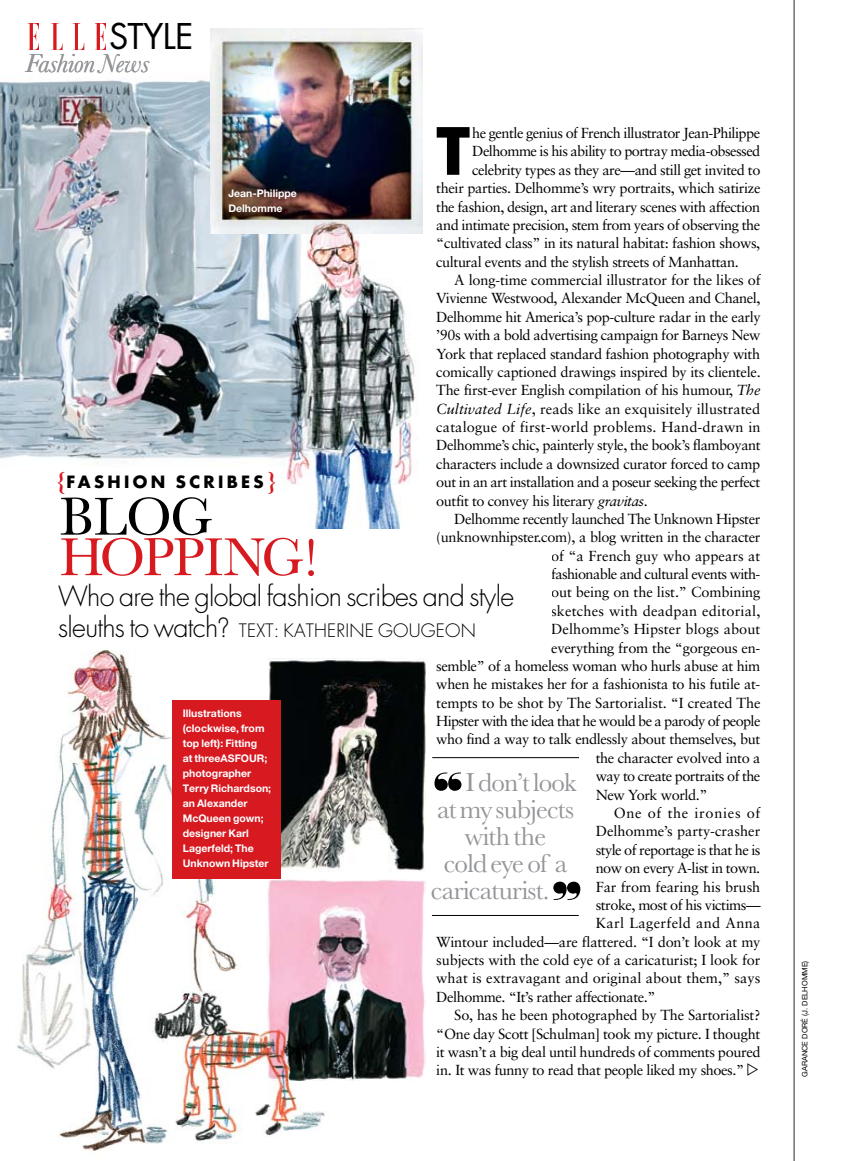
<style>
.page{position:relative;width:851px;height:1161px;background:#fff}
.page>*{position:absolute;margin:0;border:0;box-sizing:border-box;transform-origin:0 0}
.t1{font:700 63.3px "Futura";color:#000}
.t2{font:55.5px "Baskerville MT Std";letter-spacing:-.035em;color:#d71920}
.t3{font:55.5px "Baskerville MT Std";color:#000}
.t4{font:34.5px "Futura";letter-spacing:-.02em;color:#000}
.t5{font:27px "Baskerville MT Std";letter-spacing:-.03em;color:#939598}
.t6{font:300 27px "Futura";letter-spacing:-.025em;color:#000}
.t7{font:italic 27px "Baskerville MT Std";letter-spacing:-.015em;color:#939598}
.t8{font:300 18px "Elle Futura";letter-spacing:.01em;color:#000}
.t9{font:700 16.5px "Futura";letter-spacing:.2em;color:#000}
.t10{font:14.55px "Sabon";letter-spacing:-.03em;color:#000}
.t11{font:14.55px "Sabon";letter-spacing:-.01em;color:#000}
.t12{font:14.55px "Sabon";color:#000}
.t13{font:14.55px "Sabon";letter-spacing:-.005em;color:#000}
.t14{font:14.55px "Sabon";letter-spacing:.01em;color:#000}
.t15{font:14.55px "Sabon";letter-spacing:.015em;color:#000}
.t16{font:14.55px "Sabon";letter-spacing:.005em;color:#000}
.t17{font:14.55px "Sabon";letter-spacing:.02em;color:#000}
.t18{font:14.55px "Sabon";letter-spacing:.045em;color:#000}
.t19{font:700 10.5px/15px "Helvetica Neue";color:#fff}
.t20{font:7.5px "Helvetica Neue";color:#000}
.s1{font-style:italic}
.s2{font-family:"Baskerville MT Std";font-size:24px;color:#d71920}
.s3{font-family:"Futura";font-size:27px}
.s4{font-family:"Elle Nova";font-weight:400;font-size:24px}
</style>
<div class="page">
<img style="left:0;top:70px;width:274px;height:395px">
<img style="left:211px;top:28px;width:211px;height:205px">
<img style="left:274px;top:211px;width:149px;height:317px">
<img style="left:16px;top:650px;width:320px;height:501px">
<hr style="left:793px;top:0;width:1px;height:1161px;background:#29292a">
<img style="left:28px;top:24px;width:78px;height:26px">
<img style="left:267px;top:879px;width:158px;height:202px">
<img style="left:269px;top:659px;width:157px;height:213px">
<div style="left:172px;top:700px;width:108px;height:179px;background:#d71920"></div>
<hr style="left:432px;top:757px;width:147px;height:1px;background:#000">
<hr style="left:432px;top:915px;width:146px;height:1px;background:#000">
<svg style="left:434px;top:773px;width:27px;height:18px"></svg>
<svg style="left:553px;top:882px;width:27px;height:18px"></svg>
<h3 class="t4" style="left:109px;top:15px;width:86px">STYLE</h3>
<h3 class="t7" style="left:25px;top:47px;width:126px">Fashion News</h3>
<h1 class="t1" style="left:436px;top:109px;width:35px">T</h1>
<p class="t10" style="left:472px;top:124px;width:289px">he gentle genius of French illustrator Jean-Philippe</p>
<p class="t10" style="left:472px;top:143px;width:289px">Delhomme is his ability to portray media-obsessed</p>
<p class="t10" style="left:472px;top:161px;width:290px">celebrity types as they are—and still get invited to</p>
<p class="t10" style="left:436px;top:179px;width:326px">their parties. Delhomme’s wry portraits, which satirize</p>
<p class="t10" style="left:436px;top:198px;width:325px">the fashion, design, art and literary scenes with affection</p>
<p class="t10" style="left:436px;top:216px;width:325px">and intimate precision, stem from years of observing the</p>
<p class="t10" style="left:436px;top:235px;width:325px">“cultivated class” in its natural habitat: fashion shows,</p>
<p class="t10" style="left:436px;top:253px;width:304px">cultural events and the stylish streets of Manhattan.</p>
<p class="t11" style="left:454px;top:271px;width:308px">A long-time commercial illustrator for the likes of</p>
<p class="t10" style="left:436px;top:290px;width:326px">Vivienne Westwood, Alexander McQueen and Chanel,</p>
<p class="t10" style="left:436px;top:308px;width:326px">Delhomme hit America’s pop-culture radar in the early</p>
<p class="t10" style="left:436px;top:326px;width:326px">’90s with a bold advertising campaign for Barneys New</p>
<p class="t10" style="left:436px;top:345px;width:325px">York that replaced standard fashion photography with</p>
<p class="t10" style="left:436px;top:363px;width:326px">comically captioned drawings inspired by its clientele.</p>
<p class="t10" style="left:436px;top:382px;width:326px">The first-ever English compilation of his humour, <span class="s1">The</span></p>
<p class="t12" style="left:436px;top:400px;width:325px"><span class="s1">Cultivated Life</span>, reads like an exquisitely illustrated</p>
<p class="t14" style="left:436px;top:418px;width:326px">catalogue of first-world problems. Hand-drawn in</p>
<p class="t10" style="left:436px;top:437px;width:326px">Delhomme’s chic, painterly style, the book’s flamboyant</p>
<p class="t10" style="left:436px;top:455px;width:325px">characters include a downsized curator forced to camp</p>
<p class="t10" style="left:436px;top:473px;width:325px">out in an art installation and a poseur seeking the perfect</p>
<p class="t10" style="left:436px;top:492px;width:213px">outfit to convey his literary <span class="s1">gravitas</span>.</p>
<p class="t10" style="left:454px;top:510px;width:307px">Delhomme recently launched The Unknown Hipster</p>
<p class="t10" style="left:436px;top:529px;width:326px">(unknownhipster.com), a blog written in the character</p>
<p class="t12" style="left:551px;top:547px;width:211px">of “a French guy who appears at</p>
<p class="t10" style="left:551px;top:565px;width:211px">fashionable and cultural events with-</p>
<p class="t11" style="left:551px;top:584px;width:211px">out being on the list.” Combining</p>
<p class="t15" style="left:551px;top:602px;width:211px">sketches with deadpan editorial,</p>
<p class="t16" style="left:551px;top:621px;width:211px">Delhomme’s Hipster blogs about</p>
<p class="t10" style="left:551px;top:639px;width:211px">everything from the “gorgeous en-</p>
<p class="t10" style="left:436px;top:657px;width:325px">semble” of a homeless woman who hurls abuse at him</p>
<p class="t10" style="left:436px;top:676px;width:325px">when he mistakes her for a fashionista to his futile at-</p>
<p class="t13" style="left:436px;top:694px;width:326px">tempts to be shot by The Sartorialist. “I created The</p>
<p class="t10" style="left:436px;top:712px;width:326px">Hipster with the idea that he would be a parody of people</p>
<p class="t10" style="left:436px;top:731px;width:325px">who find a way to talk endlessly about themselves, but</p>
<p class="t10" style="left:595px;top:749px;width:166px">the character evolved into a</p>
<p class="t10" style="left:595px;top:768px;width:166px">way to create portraits of the</p>
<p class="t10" style="left:595px;top:786px;width:113px">New York world.”</p>
<p class="t18" style="left:613px;top:804px;width:148px">One of the ironies of</p>
<p class="t12" style="left:595px;top:823px;width:166px">Delhomme’s party-crasher</p>
<p class="t10" style="left:595px;top:841px;width:166px">style of reportage is that he is</p>
<p class="t10" style="left:595px;top:859px;width:166px">now on every A-list in town.</p>
<p class="t13" style="left:595px;top:878px;width:166px">Far from fearing his brush</p>
<p class="t10" style="left:595px;top:896px;width:166px">stroke, most of his victims—</p>
<p class="t17" style="left:595px;top:915px;width:166px">Karl Lagerfeld and Anna</p>
<p class="t11" style="left:436px;top:933px;width:326px">Wintour included—are flattered. “I don’t look at my</p>
<p class="t11" style="left:436px;top:951px;width:325px">subjects with the cold eye of a caricaturist; I look for</p>
<p class="t12" style="left:436px;top:970px;width:325px">what is extravagant and original about them,” says</p>
<p class="t10" style="left:436px;top:988px;width:221px">Delhomme. “It’s rather affectionate.”</p>
<p class="t10" style="left:454px;top:1006px;width:308px">So, has he been photographed by The Sartorialist?</p>
<p class="t10" style="left:436px;top:1025px;width:325px">“One day Scott [Schulman] took my picture. I thought</p>
<p class="t10" style="left:436px;top:1043px;width:326px">it wasn’t a big deal until hundreds of comments poured</p>
<p class="t10" style="left:436px;top:1062px;width:309px">in. It was funny to read that people liked my shoes.”</p>
<p class="t19" style="left:228px;top:185px;width:70px">Jean-Philippe<br>Delhomme</p>
<p class="t9" style="left:57px;top:471px;width:221px"><span class="s2">{</span>FASHION SCRI BES<span class="s2">}</span></p>
<h2 class="t3" style="left:59px;top:485px;width:155px">BLOG</h2>
<h2 class="t2" style="left:59px;top:525px;width:260px">HOPPING!</h2>
<h3 class="t6" style="left:58px;top:580px;width:457px">Who are the global fashion scribes and style</h3>
<p class="t8" style="left:58px;top:619px;width:419px"><span class="s3">sleuths to watch</span><span class="s4">?</span> TEXT: KATHERINE GOUGEON</p>
<p class="t19" style="left:183px;top:706px;width:90px">Illustrations (clockwise, from top left): Fitting<br>at threeASFOUR; photographer<br>Terry Richardson; an Alexander<br>McQueen gown; designer Karl<br>Lagerfeld; The<br>Unknown Hipster</p>
<h3 class="t5" style="left:465px;top:766px;width:113px">I don’t look</h3>
<h3 class="t5" style="left:437px;top:793px;width:138px">at my subjects</h3>
<h3 class="t5" style="left:465px;top:820px;width:83px">with the</h3>
<h3 class="t5" style="left:443px;top:847px;width:125px">cold eye of a</h3>
<h3 class="t5" style="left:431px;top:874px;width:120px">caricaturist.</h3>
<p class="t20" style="left:800px;top:1077px;width:118px;rotate:-90deg">garance doré (j. delhomme)</p>
</div>
